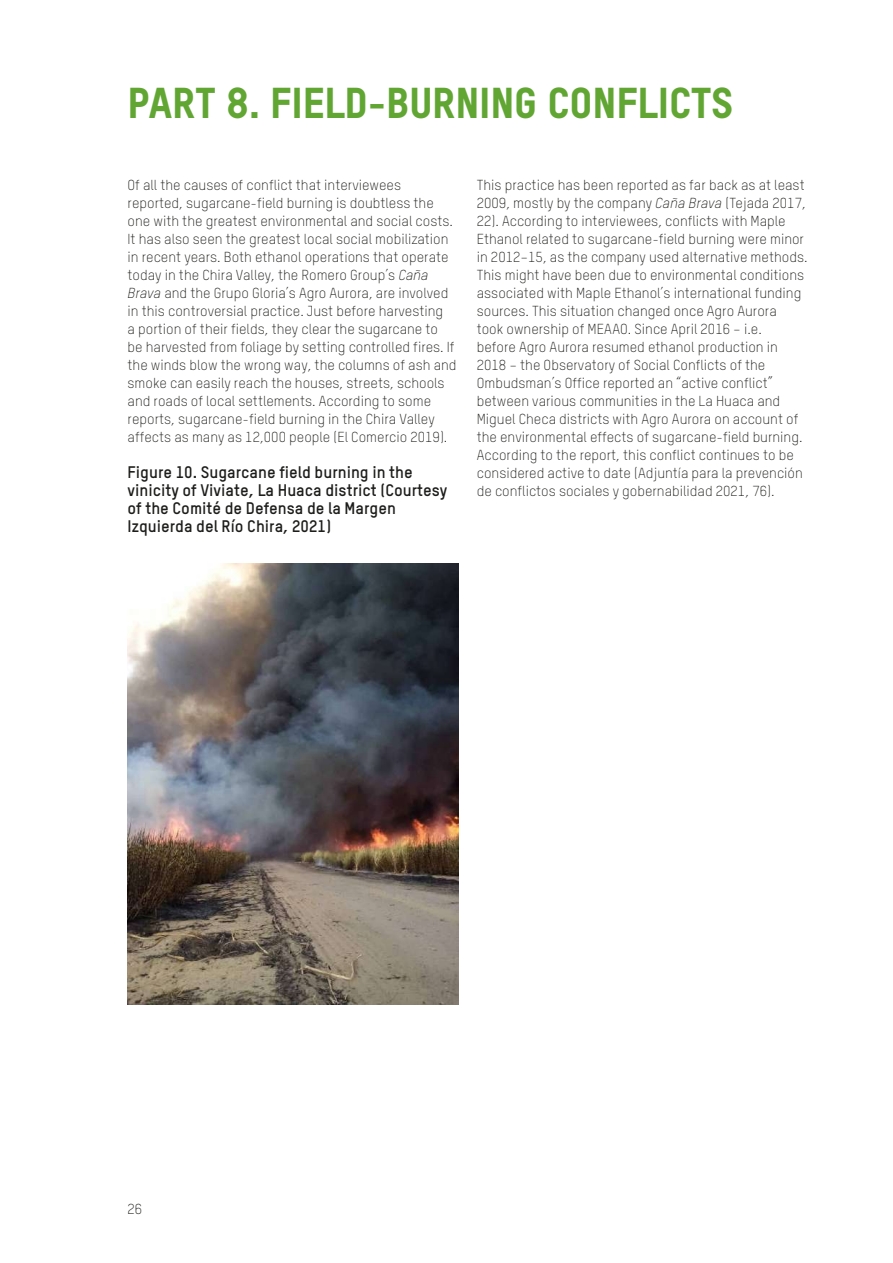
<style>
.page{position:relative;width:893px;height:1263px;background:#fff}
.page>*{position:absolute;margin:0;border:0;box-sizing:border-box;transform-origin:0 0}
.t1{font:42px "T Star Heavy";letter-spacing:.01em;color:#61a633}
.t2{font:700 16.5px/18px "TSTAR";color:#1d1d1b}
.t3{font:300 14.25px/18px "TSTAR";color:#1d1d1b}
.s1{font-style:italic}
</style>
<div class="page">
<img style="left:128px;top:563px;width:331px;height:442px">
<h1 class="t1" style="left:128px;top:76px;width:607px">PART 8. FIELD-BURNING CONFLICTS</h1>
<p class="t3" style="left:128px;top:175px;width:330px">Of all the causes of conflict that interviewees reported, sugarcane-field burning is doubtless the one with the greatest environmental and social costs.<br>It has also seen the greatest local social mobilization in recent years. Both ethanol operations that operate today in the Chira Valley, the Romero Group’s <span class="s1">Caña Brava</span> and the Grupo Gloria’s Agro Aurora, are involved in this controversial practice. Just before harvesting<br>a portion of their fields, they clear the sugarcane to be harvested from foliage by setting controlled fires. If the winds blow the wrong way, the columns of ash and smoke can easily reach the houses, streets, schools and roads of local settlements. According to some reports, sugarcane-field burning in the Chira Valley affects as many as 12,000 people (El Comercio 2019).</p>
<p class="t2" style="left:128px;top:462px;width:321px">Figure 10. Sugarcane field burning in the vinicity of Viviate, La Huaca district (Courtesy of the Comité de Defensa de la Margen Izquierda del Río Chira, 2021)</p>
<p class="t3" style="left:477px;top:175px;width:331px">This practice has been reported as far back as at least 2009, mostly by the company <span class="s1">Caña Brava</span> (Tejada 2017, 22). According to interviewees, conflicts with Maple Ethanol related to sugarcane-field burning were minor in 2012–15, as the company used alternative methods.<br>This might have been due to environmental conditions associated with Maple Ethanol’s international funding sources. This situation changed once Agro Aurora took ownership of MEAAO. Since April 2016 – i.e.<br>before Agro Aurora resumed ethanol production in 2018 – the Observatory of Social Conflicts of the Ombudsman’s Office reported an “active conflict” between various communities in the La Huaca and Miguel Checa districts with Agro Aurora on account of the environmental effects of sugarcane-field burning.<br>According to the report, this conflict continues to be considered active to date (Adjuntía para la prevención de conflictos sociales y gobernabilidad 2021, 76).</p>
<p class="t3" style="left:128px;top:1200px;width:16px">26</p>
</div>
